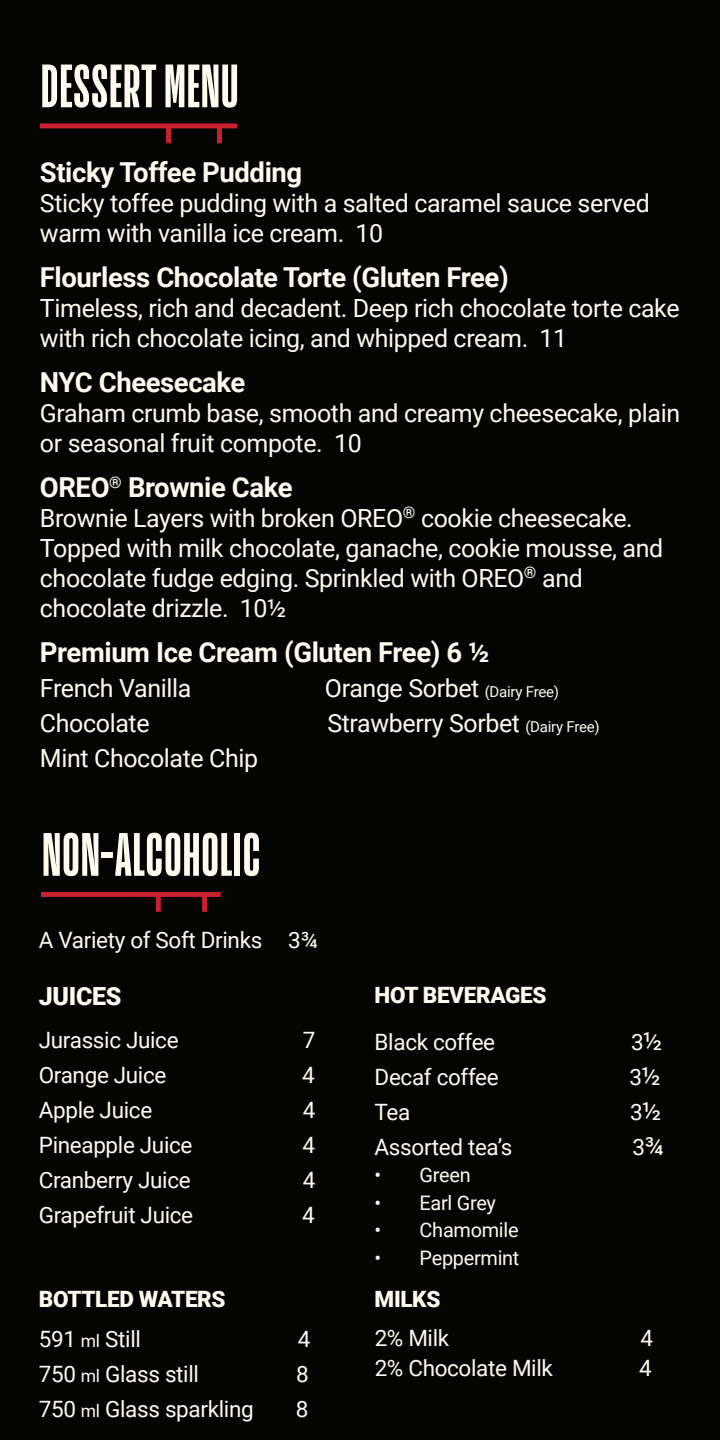
<style>
.page{position:relative;width:720px;height:1440px;background:#040503}
.page>*{position:absolute;margin:0;border:0;box-sizing:border-box;transform-origin:0 0}
.t1{font:700 59.75px "Action NBA";color:#fefaed}
.t2{font:700 27.5px "Roboto";letter-spacing:-.015em;color:#fefaed}
.t3{font:25px/30px "Roboto";letter-spacing:-.015em;color:#fefaed}
.t4{font:900 25px "Roboto";letter-spacing:-.015em;color:#fefaed}
.t5{font:22.5px "Roboto";letter-spacing:-.015em;color:#fefaed}
.t6{font:900 22.5px "Roboto";letter-spacing:-.015em;color:#fefaed}
.t7{font:20px "Roboto";letter-spacing:-.015em;color:#fefaed}
.s1{font-size:15px}
.s2{font-size:25px}
.s3{font-size:17.5px}
</style>
<div class="page">
<div style="left:40px;top:123px;width:197px;height:5px;background:#c9202f"></div>
<div style="left:217px;top:126px;width:5px;height:17px;background:#c9202f"></div>
<div style="left:166px;top:126px;width:5px;height:17px;background:#c9202f"></div>
<div style="left:41px;top:892px;width:180px;height:5px;background:#c9202f"></div>
<div style="left:202px;top:894px;width:5px;height:18px;background:#c9202f"></div>
<div style="left:156px;top:894px;width:5px;height:18px;background:#c9202f"></div>
<h1 class="t1" style="left:40px;top:55px;width:200px">DESSERT MENU</h1>
<p class="t2" style="left:40px;top:153px;width:264px">Sticky Toffee Pudding</p>
<p class="t3" style="left:40px;top:187px;width:611px">Sticky toffee pudding with a salted caramel sauce served warm with vanilla ice cream. 10</p>
<p class="t2" style="left:40px;top:258px;width:470px">Flourless Chocolate Torte (Gluten Free)</p>
<p class="t3" style="left:40px;top:292px;width:641px">Timeless, rich and decadent. Deep rich chocolate torte cake with rich chocolate icing, and whipped cream. 11</p>
<p class="t2" style="left:40px;top:363px;width:207px">NYC Cheesecake</p>
<p class="t3" style="left:40px;top:397px;width:642px">Graham crumb base, smooth and creamy cheesecake, plain or seasonal fruit compote. 10</p>
<p class="t2" style="left:40px;top:468px;width:254px">OREO<sup>®</sup> Brownie Cake</p>
<p class="t3" style="left:40px;top:502px;width:625px">Brownie Layers with broken OREO<sup>®</sup> cookie cheesecake.<br>Topped with milk chocolate, ganache, cookie mousse, and chocolate fudge edging. Sprinkled with OREO<sup>®</sup> and chocolate drizzle. 10½</p>
<p class="t2" style="left:40px;top:633px;width:451px">Premium Ice Cream (Gluten Free) 6 ½</p>
<p class="t3" style="left:40px;top:672px;width:153px">French Vanilla</p>
<p class="t3" style="left:325px;top:672px;width:236px">Orange Sorbet <span class="s1">(Dairy Free)</span></p>
<p class="t3" style="left:40px;top:707px;width:111px">Chocolate</p>
<p class="t3" style="left:327px;top:707px;width:274px">Strawberry Sorbet <span class="s1">(Dairy Free)</span></p>
<p class="t3" style="left:40px;top:742px;width:220px">Mint Chocolate Chip</p>
<h1 class="t1" style="left:42px;top:823px;width:221px">NON-ALCOHOLIC</h1>
<p class="t5" style="left:39px;top:924px;width:281px">A Variety of Soft Drinks 3¾</p>
<p class="t4" style="left:39px;top:978px;width:84px">JUICES</p>
<p class="t6" style="left:375px;top:979px;width:173px">HOT BEVERAGES</p>
<p class="t5" style="left:39px;top:1024px;width:141px">Jurassic Juice</p>
<p class="t5" style="left:303px;top:1024px;width:14px">7</p>
<p class="t5" style="left:39px;top:1059px;width:129px">Orange Juice</p>
<p class="t5" style="left:302px;top:1059px;width:14px">4</p>
<p class="t5" style="left:39px;top:1094px;width:115px">Apple Juice</p>
<p class="t5" style="left:303px;top:1094px;width:14px">4</p>
<p class="t5" style="left:39px;top:1129px;width:155px">Pineapple Juice</p>
<p class="t5" style="left:302px;top:1129px;width:14px">4</p>
<p class="t5" style="left:39px;top:1164px;width:153px">Cranberry Juice</p>
<p class="t5" style="left:303px;top:1164px;width:14px">4</p>
<p class="t5" style="left:39px;top:1199px;width:156px">Grapefruit Juice</p>
<p class="t5" style="left:302px;top:1199px;width:14px">4</p>
<p class="t5" style="left:375px;top:1026px;width:122px">Black coffee</p>
<p class="t5" style="left:631px;top:1026px;width:33px">3<span class="s2">½</span></p>
<p class="t5" style="left:375px;top:1061px;width:126px">Decaf coffee</p>
<p class="t5" style="left:629px;top:1061px;width:33px">3<span class="s2">½</span></p>
<p class="t5" style="left:375px;top:1096px;width:37px">Tea</p>
<p class="t5" style="left:630px;top:1096px;width:33px">3<span class="s2">½</span></p>
<p class="t5" style="left:375px;top:1131px;width:139px">Assorted tea’s</p>
<p class="t5" style="left:632px;top:1131px;width:33px">3<span class="s2">¾</span></p>
<p class="t7" style="left:375px;top:1161px;width:98px">• Green</p>
<p class="t7" style="left:375px;top:1189px;width:123px">• Earl Grey</p>
<p class="t7" style="left:375px;top:1216px;width:145px">• Chamomile</p>
<p class="t7" style="left:375px;top:1244px;width:146px">• Peppermint</p>
<p class="t6" style="left:39px;top:1283px;width:188px">BOTTLED WATERS</p>
<p class="t6" style="left:375px;top:1283px;width:67px">MILKS</p>
<p class="t5" style="left:39px;top:1324px;width:104px">591 <span class="s3">ml</span> Still</p>
<p class="t5" style="left:298px;top:1324px;width:14px">4</p>
<p class="t5" style="left:39px;top:1359px;width:162px">750 <span class="s3">ml</span> Glass still</p>
<p class="t5" style="left:296px;top:1359px;width:14px">8</p>
<p class="t5" style="left:39px;top:1394px;width:216px">750 <span class="s3">ml</span> Glass sparkling</p>
<p class="t5" style="left:296px;top:1394px;width:14px">8</p>
<p class="t5" style="left:375px;top:1323px;width:76px">2% Milk</p>
<p class="t5" style="left:640px;top:1323px;width:14px">4</p>
<p class="t5" style="left:375px;top:1353px;width:180px">2% Chocolate Milk</p>
<p class="t5" style="left:639px;top:1353px;width:14px">4</p>
</div>
